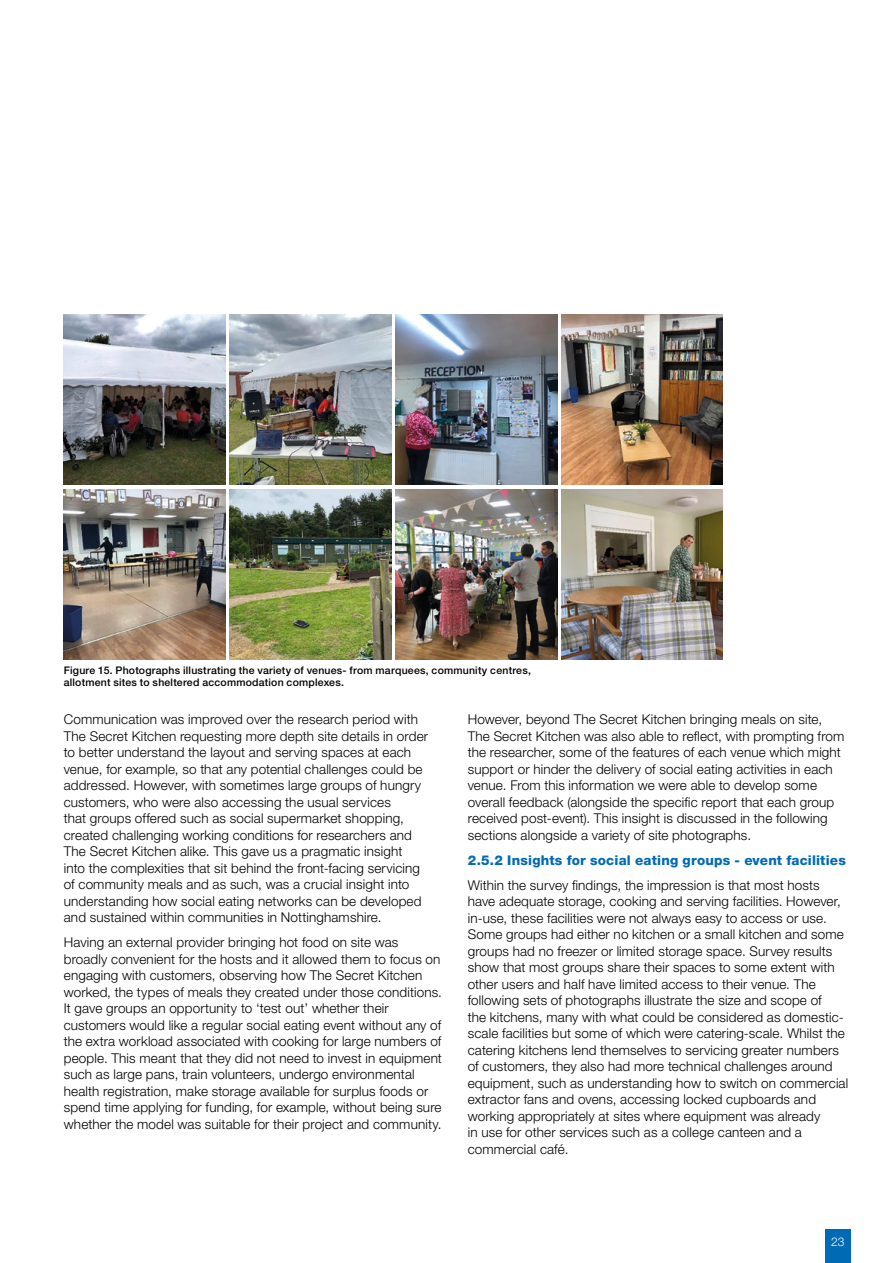
<style>
.page{position:relative;width:893px;height:1263px;background:#fff}
.page>*{position:absolute;margin:0;border:0;box-sizing:border-box;transform-origin:0 0}
.t1{font:300 13.5px/16.5px "Helvetica Neue LT Std";letter-spacing:.01em;color:#000}
.t2{font:800 13.5px "Helvetica Neue LT Std";letter-spacing:.015em;color:#006ab5}
.t3{font:300 12px "Helvetica Neue LT Std";color:#fff}
.t4{font:500 10.5px/12px "Helvetica Neue LT Std";letter-spacing:.02em;color:#000}
</style>
<div class="page">
<div style="left:825px;top:1229px;width:25px;height:34px;background:#006ab5"></div>
<img style="left:64px;top:489px;width:161px;height:170px">
<img style="left:64px;top:315px;width:161px;height:170px">
<img style="left:395px;top:489px;width:162px;height:170px">
<img style="left:395px;top:315px;width:162px;height:170px">
<img style="left:230px;top:489px;width:161px;height:170px">
<img style="left:230px;top:315px;width:161px;height:170px">
<img style="left:561px;top:489px;width:162px;height:170px">
<img style="left:561px;top:315px;width:162px;height:170px">
<p class="t4" style="left:64px;top:665px;width:469px">Figure 15. Photographs illustrating the variety of venues- from marquees, community centres, allotment sites to sheltered accommodation complexes.</p>
<p class="t1" style="left:64px;top:711px;width:366px">Communication was improved over the research period with The Secret Kitchen requesting more depth site details in order to better understand the layout and serving spaces at each venue, for example, so that any potential challenges could be addressed. However, with sometimes large groups of hungry customers, who were also accessing the usual services<br>that groups offered such as social supermarket shopping, created challenging working conditions for researchers and The Secret Kitchen alike. This gave us a pragmatic insight<br>into the complexities that sit behind the front-facing servicing of community meals and as such, was a crucial insight into understanding how social eating networks can be developed and sustained within communities in Nottinghamshire.</p>
<p class="t1" style="left:64px;top:934px;width:380px">Having an external provider bringing hot food on site was broadly convenient for the hosts and it allowed them to focus on engaging with customers, observing how The Secret Kitchen worked, the types of meals they created under those conditions.<br>It gave groups an opportunity to ‘test out’ whether their customers would like a regular social eating event without any of the extra workload associated with cooking for large numbers of people. This meant that they did not need to invest in equipment such as large pans, train volunteers, undergo environmental health registration, make storage available for surplus foods or spend time applying for funding, for example, without being sure whether the model was suitable for their project and community.</p>
<p class="t1" style="left:468px;top:711px;width:378px">However, beyond The Secret Kitchen bringing meals on site, The Secret Kitchen was also able to reflect, with prompting from the researcher, some of the features of each venue which might support or hinder the delivery of social eating activities in each venue. From this information we were able to develop some overall feedback (alongside the specific report that each group received post-event). This insight is discussed in the following sections alongside a variety of site photographs.</p>
<p class="t2" style="left:468px;top:852px;width:380px">2.5.2 Insights for social eating groups - event facilities</p>
<p class="t1" style="left:468px;top:876px;width:382px">Within the survey findings, the impression is that most hosts have adequate storage, cooking and serving facilities. However, in-use, these facilities were not always easy to access or use.<br>Some groups had either no kitchen or a small kitchen and some groups had no freezer or limited storage space. Survey results show that most groups share their spaces to some extent with other users and half have limited access to their venue. The following sets of photographs illustrate the size and scope of<br>the kitchens, many with what could be considered as domestic&shy;scale facilities but some of which were catering-scale. Whilst the catering kitchens lend themselves to servicing greater numbers of customers, they also had more technical challenges around equipment, such as understanding how to switch on commercial extractor fans and ovens, accessing locked cupboards and working appropriately at sites where equipment was already<br>in use for other services such as a college canteen and a commercial café.</p>
<p class="t3" style="left:831px;top:1234px;width:15px">23</p>
</div>
